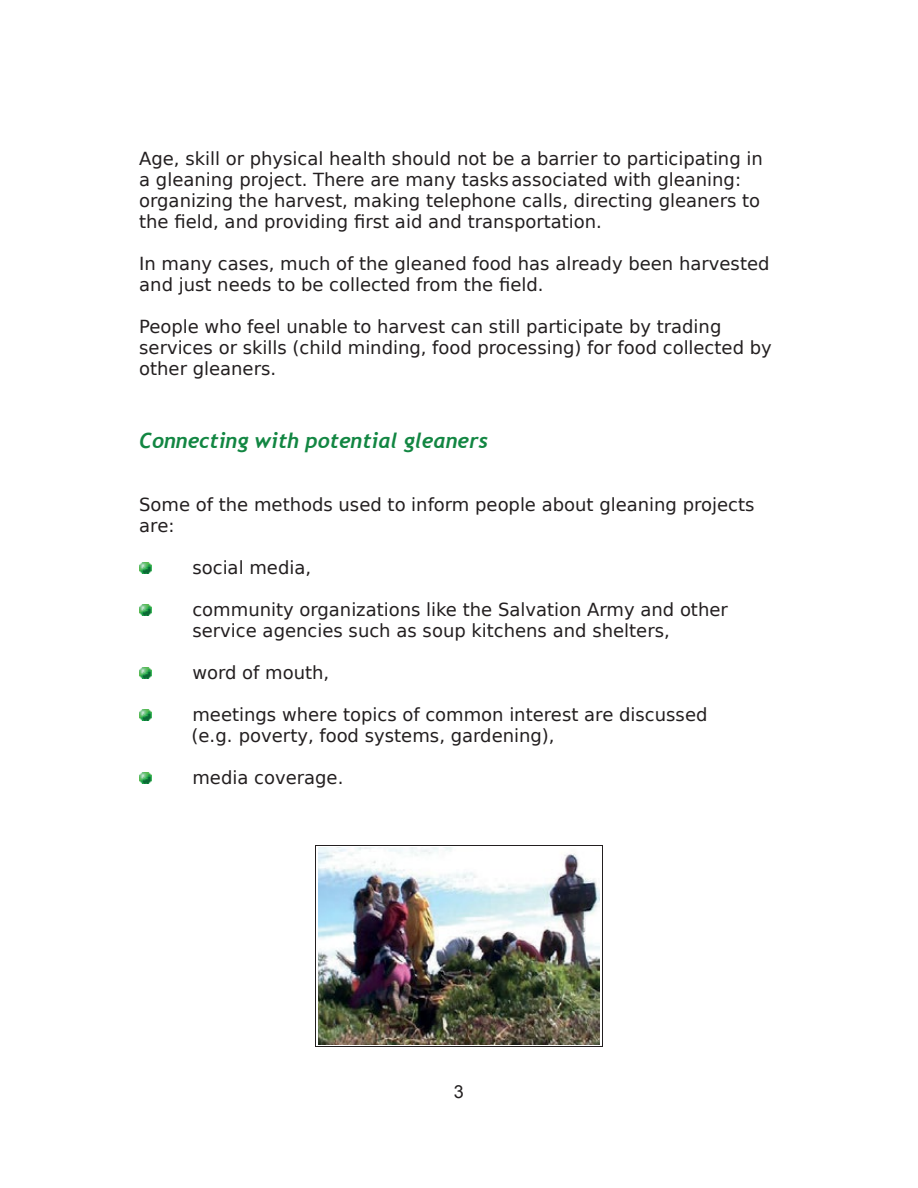
<style>
.page{position:relative;width:918px;height:1188px;background:#fff}
.page>*{position:absolute;margin:0;border:0;box-sizing:border-box;transform-origin:0 0}
.t1{font:italic 700 21px "Trebuchet";color:#128642}
.t2{font:18px/21px "DejaVu Sans";color:#231f20}
.t3{font:18px "Arial";color:#231f20}
</style>
<div class="page">
<svg style="left:140px;top:562px;width:11px;height:11px"></svg>
<svg style="left:140px;top:604px;width:11px;height:11px"></svg>
<svg style="left:140px;top:667px;width:11px;height:11px"></svg>
<svg style="left:140px;top:709px;width:11px;height:11px"></svg>
<svg style="left:140px;top:772px;width:11px;height:11px"></svg>
<img style="left:318px;top:848px;width:282px;height:197px">
<hr style="left:316px;top:845px;width:1px;height:202px;background:#231f20">
<hr style="left:602px;top:845px;width:1px;height:202px;background:#231f20">
<hr style="left:316px;top:845px;width:286px;height:1px;background:#231f20">
<hr style="left:316px;top:1047px;width:286px;height:1px;background:#231f20">
<p class="t2" style="left:139px;top:150px;width:625px">Age, skill or physical health should not be a barrier to participating in a gleaning project. There are many tasksassociated with gleaning: organizing the harvest, making telephone calls, directing gleaners to the field, and providing first aid and transportation.</p>
<p class="t2" style="left:139px;top:255px;width:632px">In many cases, much of the gleaned food has already been harvested and just needs to be collected from the field.</p>
<p class="t2" style="left:139px;top:318px;width:634px">People who feel unable to harvest can still participate by trading services or skills (child minding, food processing) for food collected by other gleaners.</p>
<p class="t1" style="left:139px;top:431px;width:351px">Connecting with potential gleaners</p>
<p class="t2" style="left:139px;top:496px;width:617px">Some of the methods used to inform people about gleaning projects are:</p>
<p class="t2" style="left:192px;top:559px;width:120px">social media,</p>
<p class="t2" style="left:192px;top:601px;width:537px">community organizations like the Salvation Army and other service agencies such as soup kitchens and shelters,</p>
<p class="t2" style="left:192px;top:664px;width:138px">word of mouth,</p>
<p class="t2" style="left:192px;top:706px;width:518px">meetings where topics of common interest are discussed (e.g. poverty, food systems, gardening),</p>
<p class="t2" style="left:192px;top:769px;width:152px">media coverage.</p>
<p class="t3" style="left:454px;top:1080px;width:12px">3</p>
<p class="t3" style="left:454px;top:1085px;width:12px">5</p>
</div>
